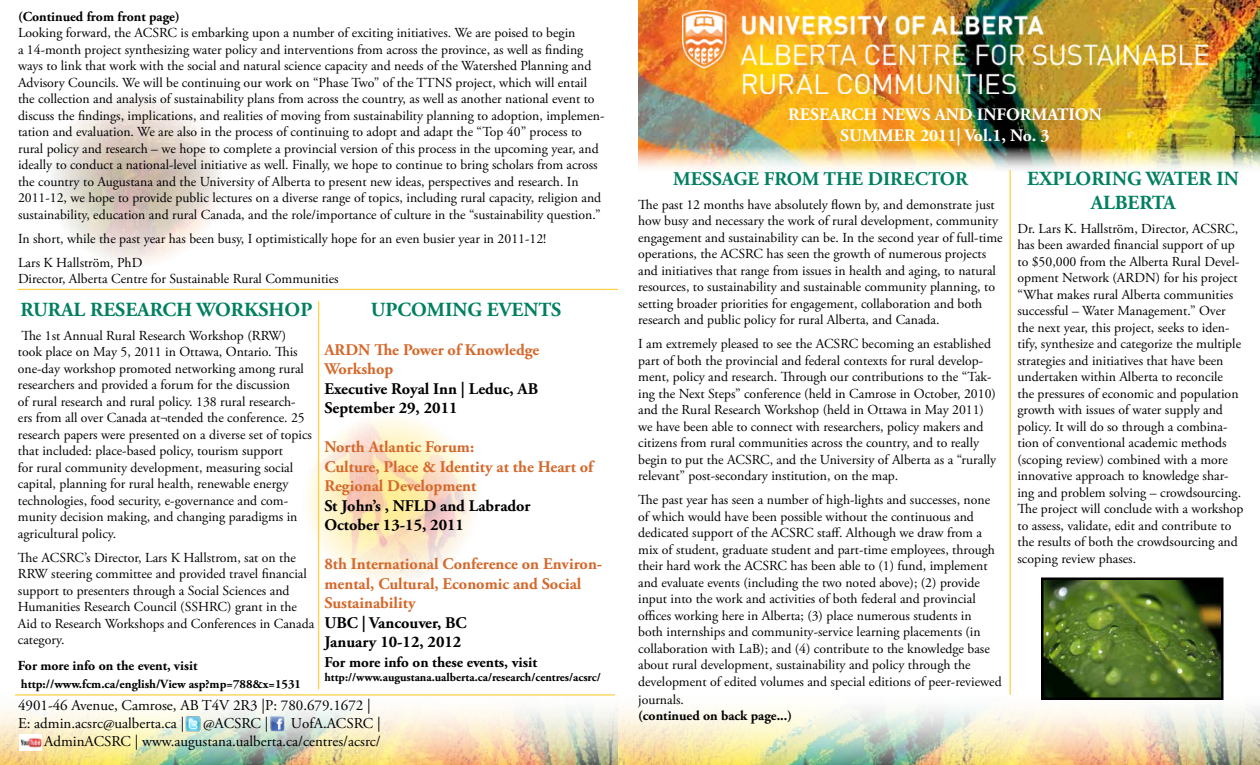
<style>
.page{position:relative;width:1260px;height:765px;background:#fff}
.page>*{position:absolute;margin:0;border:0;box-sizing:border-box;transform-origin:0 0}
.t1{font:700 20px/24px "Adobe Garamond Pro";color:#008061;text-align:center}
.t2{font:700 19.38px "Adobe Garamond Pro";color:#008061}
.t3{font:700 17.5px/21px "Adobe Garamond Pro";color:#fff;text-align:center}
.t4{font:700 16.25px/19.5px "Adobe Garamond Pro";color:#d5682a}
.t5{font:700 16.25px/19.5px "Adobe Garamond Pro";color:#000}
.t6{font:15px/18px "Adobe Garamond Pro";color:#000}
.t7{font:700 15px "Adobe Garamond Pro";color:#000}
.t8{font:13.75px/16.5px "Adobe Garamond Pro";color:#000}
.t9{font:700 13.75px/16.5px "Adobe Garamond Pro";color:#000}
.t10{font:700 12.5px "Adobe Garamond Pro";color:#000}
.t11{font:700 11.88px "Adobe Garamond Pro";color:#000}
.s1{font-weight:700}
.s2{color:#d5682a}
.s3{color:#000}
.s4{font-weight:400}
</style>
<div class="page">
<img style="left:307px;top:413px;width:167px;height:174px">
<img style="left:638px;top:0;width:622px;height:174px">
<img style="left:0;top:690px;width:1260px;height:75px">
<img style="left:185px;top:716px;width:15px;height:15px">
<img style="left:270px;top:716px;width:15px;height:15px">
<img style="left:20px;top:734px;width:22px;height:16px">
<img style="left:682px;top:11px;width:525px;height:83px">
<hr style="left:18px;top:289px;width:600px;height:1px;background:#ffd046">
<img style="left:1044px;top:581px;width:176px;height:116px">
<div style="left:1041px;top:578px;width:182px;height:122px;border:2px solid #000"></div>
<hr style="left:318px;top:302px;width:1px;height:387px;background:#ffd046">
<hr style="left:1010px;top:170px;width:1px;height:525px;background:#ffd046">
<hr style="left:15px;top:694px;width:600px;height:2px;background:#ffd046">
<p class="t8" style="left:18px;top:9px;width:588px"><span class="s1">(Continued from front page)<br></span>Looking forward, the ACSRC is embarking upon a number of exciting initiatives. We are poised to begin<br>a 14-month project synthesizing water policy and interventions from across the province, as well as finding ways to link that work with the social and natural science capacity and needs of the Watershed Planning and Advisory Councils. We will be continuing our work on “Phase Two” of the TTNS project, which will entail the collection and analysis of sustainability plans from across the country, as well as another national event to discuss the findings, implications, and realities of moving from sustainability planning to adoption, implemen&shy;tation and evaluation. We are also in the process of continuing to adopt and adapt the “Top 40” process to rural policy and research – we hope to complete a provincial version of this process in the upcoming year, and ideally to conduct a national-level initiative as well. Finally, we hope to continue to bring scholars from across the country to Augustana and the University of Alberta to present new ideas, perspectives and research. In 2011-12, we hope to provide public lectures on a diverse range of topics, including rural capacity, religion and sustainability, education and rural Canada, and the role/importance of culture in the “sustainability question.”</p>
<p class="t8" style="left:18px;top:227px;width:530px;line-height:24px">In short, while the past year has been busy, I optimistically hope for an even busier year in 2011-12!<br>Lars K Hallström, PhD</p>
<p class="t8" style="left:18px;top:271px;width:322px">Director, Alberta Centre for Sustainable Rural Communities</p>
<p class="t1" style="left:20px;top:298px;width:293px">RURAL RESEARCH WORKSHOP</p>
<p class="t8" style="left:18px;top:328px;width:296px">The 1st Annual Rural Research Workshop (RRW)<br>took place on May 5, 2011 in Ottawa, Ontario. This one-day workshop promoted networking among rural researchers and provided a forum for the discussion<br>of rural research and rural policy. 138 rural research&shy;ers from all over Canada at¬tended the conference. 25 research papers were presented on a diverse set of topics that included: place-based policy, tourism support<br>for rural community development, measuring social capital, planning for rural health, renewable energy technologies, food security, e-governance and com&shy;munity decision making, and changing paradigms in agricultural policy.</p>
<p class="t8" style="left:18px;top:550px;width:298px">The ACSRC’s Director, Lars K Hallstrom, sat on the RRW steering committee and provided travel financial support to presenters through a Social Sciences and Humanities Research Council (SSHRC) grant in the Aid to Research Workshops and Conferences in Canada category.</p>
<p class="t9" style="left:18px;top:658px;width:181px">For more info on the event, visit</p>
<p class="t10" style="left:21px;top:677px;width:282px">http://www.fcm.ca/english/View asp?mp=788&amp;x=1531</p>
<p class="t1" style="left:371px;top:298px;width:192px">UPCOMING EVENTS</p>
<p class="t5" style="left:324px;top:340px;width:216px"><span class="s2">ARDN The Power of Knowledge<br>Workshop<br></span>Executive Royal Inn | Leduc, AB<br>September 29, 2011</p>
<p class="t4" style="left:324px;top:438px;width:270px">North Atlantic Forum:<br>Culture, Place &amp; Identity at the Heart of<br>Regional Development<br><span class="s3">St John’s , NFLD and Labrador<br>October 13-15, 2011</span></p>
<p class="t4" style="left:324px;top:555px;width:279px">8th International Conference on Environ&shy;mental, Cultural, Economic and Social<br>Sustainability<br><span class="s3">UBC | Vancouver, BC<br>January 10-12, 2012</span></p>
<p class="t7" style="left:324px;top:654px;width:214px">For more info on these events, visit</p>
<p class="t11" style="left:324px;top:671px;width:278px">http://www.augustana.ualberta.ca/research/centres/acsrc/</p>
<p class="t6" style="left:18px;top:697px;width:354px">4901-46 Avenue, Camrose, AB T4V 2R3 |P: 780.679.1672 |<br>E: admin.acsrc@ualberta.ca |</p>
<p class="t6" style="left:44px;top:715px;width:338px;text-align:right">UofA.ACSRC |<br>AdminACSRC | www.augustana.ualberta.ca/centres/acsrc/</p>
<p class="t6" style="left:203px;top:715px;width:67px">@ACSRC |</p>
<p class="t3" style="left:788px;top:105px;width:315px">RESEARCH NEWS AND INFORMATION<br>SUMMER 2011| Vol.1, No. 3</p>
<p class="t2" style="left:673px;top:167px;width:296px">MESSAGE FROM THE DIRECTOR</p>
<p class="t8" style="left:638px;top:196px;width:366px">The past 12 months have absolutely flown by, and demonstrate just how busy and necessary the work of rural development, community engagement and sustainability can be. In the second year of full-time operations, the ACSRC has seen the growth of numerous projects and initiatives that range from issues in health and aging, to natural resources, to sustainability and sustainable community planning, to setting broader priorities for engagement, collaboration and both research and public policy for rural Alberta, and Canada.</p>
<p class="t8" style="left:638px;top:336px;width:360px">I am extremely pleased to see the ACSRC becoming an established part of both the provincial and federal contexts for rural develop&shy;ment, policy and research. Through our contributions to the “Tak&shy;ing the Next Steps” conference (held in Camrose in October, 2010) and the Rural Research Workshop (held in Ottawa in May 2011) we have been able to connect with researchers, policy makers and citizens from rural communities across the country, and to really begin to put the ACSRC, and the University of Alberta as a “rurally relevant” post-secondary institution, on the map.</p>
<p class="t8" style="left:638px;top:492px;width:365px">The past year has seen a number of high-lights and successes, none of which would have been possible without the continuous and dedicated support of the ACSRC staff. Although we draw from a mix of student, graduate student and part-time employees, through their hard work the ACSRC has been able to (1) fund, implement and evaluate events (including the two noted above); (2) provide input into the work and activities of both federal and provincial offices working here in Alberta; (3) place numerous students in<br>both internships and community-service learning placements (in collaboration with LaB); and (4) contribute to the knowledge base about rural development, sustainability and policy through the development of edited volumes and special editions of peer-reviewed</p>
<p class="t9" style="left:638px;top:691px;width:155px"><span class="s4">journals.<br></span>(continued on back page...)</p>
<p class="t1" style="left:1027px;top:167px;width:213px">EXPLORING WATER IN<br>ALBERTA</p>
<p class="t8" style="left:1017px;top:220px;width:228px">Dr. Lars K. Hallström, Director, ACSRC, has been awarded financial support of up to $50,000 from the Alberta Rural Devel&shy;opment Network (ARDN) for his project “What makes rural Alberta communities successful – Water Management.” Over the next year, this project, seeks to iden&shy;tify, synthesize and categorize the multiple strategies and initiatives that have been undertaken within Alberta to reconcile<br>the pressures of economic and population growth with issues of water supply and policy. It will do so through a combina&shy;tion of conventional academic methods (scoping review) combined with a more innovative approach to knowledge shar&shy;ing and problem solving – crowdsourcing.<br>The project will conclude with a workshop to assess, validate, edit and contribute to the results of both the crowdsourcing and scoping review phases.</p>
</div>
